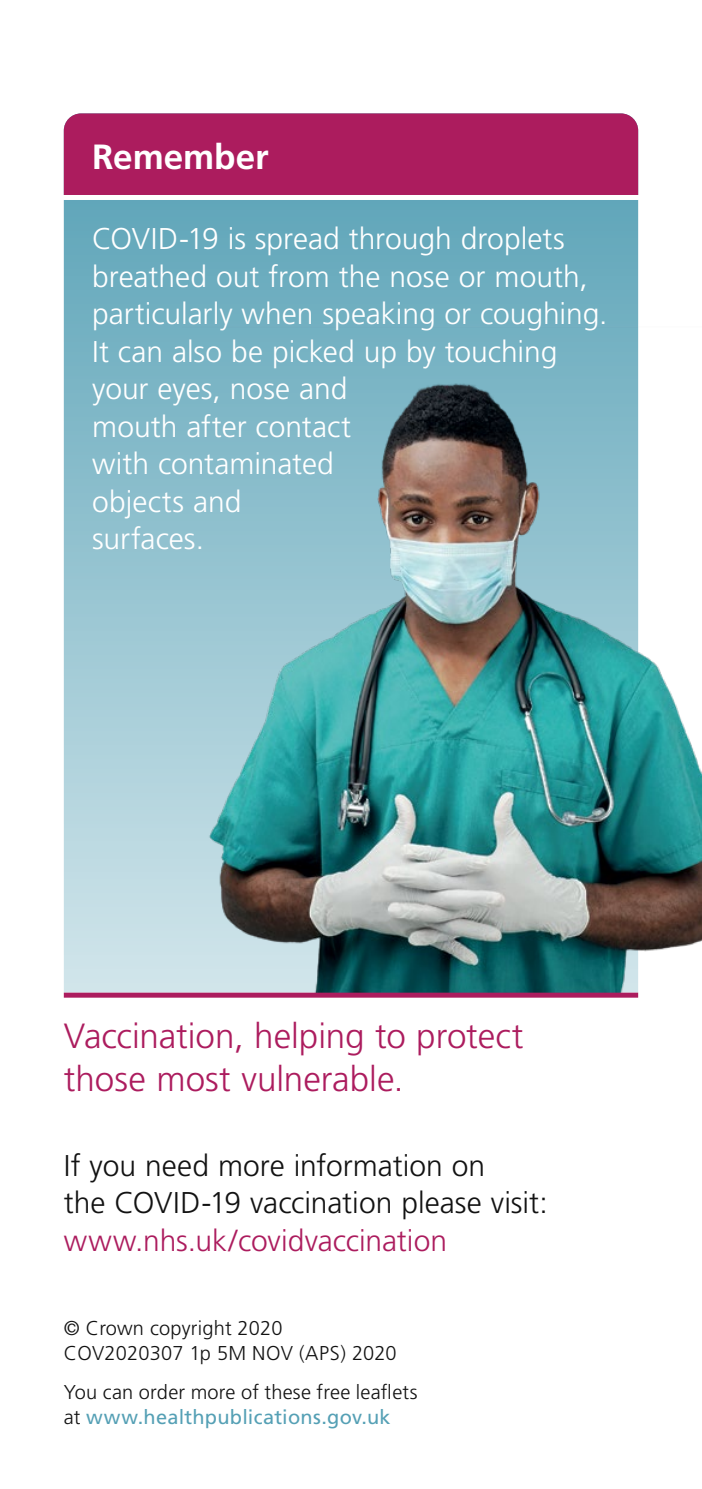
<style>
.page{position:relative;width:702px;height:1489px;background:#fff}
.page>*{position:absolute;margin:0;border:0;box-sizing:border-box;transform-origin:0 0}
.Body{font:300 35px/42.5px "Frutiger";color:#ac1c5e}
.Subtitle{font:700 35px "Frutiger";color:#fff}
.Body-2{font:300 30px/37.5px "Frutiger";color:#fff}
.Body-3{font:300 30px/37.5px "Frutiger";color:#121212}
.Body-4{font:300 20px/25px "Frutiger";letter-spacing:.01em;color:#121212}
.s1{color:#ac1c5e}
.s2{font-weight:400;color:#55a0b5}
</style>
<div class="page">
<svg style="left:64px;top:200px;width:574px;height:792px;background:#87bbca"></svg>
<img style="left:182px;top:326px;width:520px;height:666px">
<div style="left:64px;top:113px;width:574px;height:82px;background:#ac1c5e"></div>
<div style="left:64px;top:992px;width:574px;height:5px;background:#ac1c5e"></div>
<p class="Subtitle" style="left:92px;top:136px;width:178px">Remember</p>
<p class="Body-2" style="left:92px;top:220px;width:517px">COVID-19 is spread through droplets breathed out from the nose or mouth, particularly when speaking or coughing.<br>It can also be picked up by touching your eyes, nose and<br>mouth after contact<br>with contaminated<br>objects and<br>surfaces.</p>
<p class="Body" style="left:64px;top:1015px;width:461px">Vaccination, helping to protect those most vulnerable.</p>
<p class="Body-3" style="left:64px;top:1146px;width:485px">If you need more information on<br>the COVID-19 vaccination please visit: <span class="s1">www.nhs.uk/covidvaccination</span></p>
<p class="Body-4" style="left:64px;top:1314px;width:334px">© Crown copyright 2020<br>COV2020307 1p 5M NOV (APS) 2020</p>
<p class="Body-4" style="left:64px;top:1379px;width:355px">You can order more of these free leaflets at <span class="s2">www.healthpublications.gov.uk</span></p>
</div>
